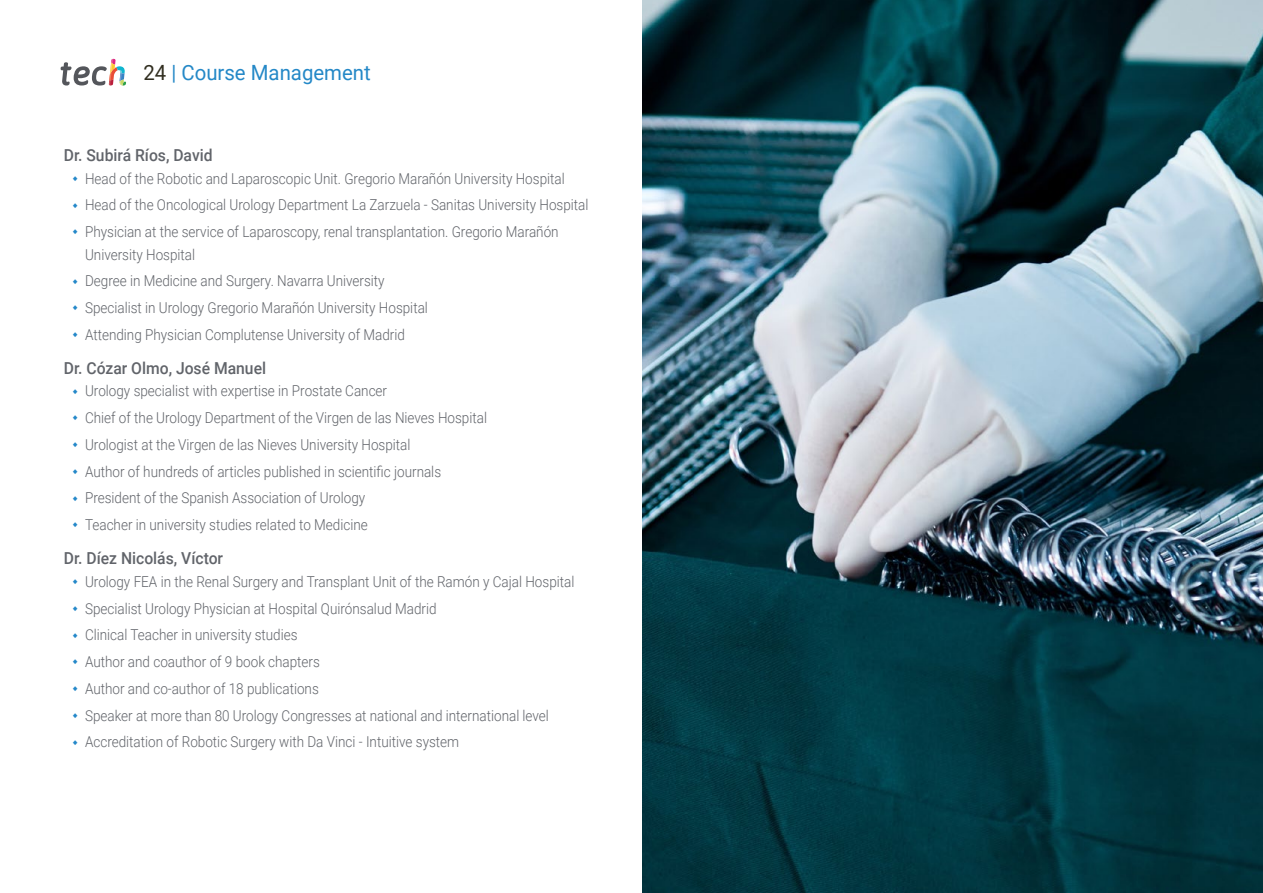
<style>
.page{position:relative;width:1263px;height:893px;background:#fff}
.page>*{position:absolute;margin:0;border:0;box-sizing:border-box;transform-origin:0 0}
.t1{font:21px "Roboto";color:#2488c7}
.t2{font:500 16.5px "Roboto";color:#61646a;scale:.95 1}
.t3{font:300 15px/26.7px "Roboto";color:#61646a;scale:.9 1}
.s1{color:#312e20}
</style>
<div class="page">
<img style="left:642px;top:0;width:621px;height:893px">
<svg style="left:61px;top:59px;width:65px;height:27px"></svg>
<h1 class="t1" style="left:144px;top:57px;width:229px"><span class="s1">24</span> | Course Management</h1>
<p class="t2" style="left:64px;top:144px;width:158px">Dr. Subirá Ríos, David</p>
<p class="t3" style="left:85px;top:164px;width:561px">Head of the Robotic and Laparoscopic Unit. Gregorio Marañón University Hospital<br>Head of the Oncological Urology Department La Zarzuela - Sanitas University Hospital<br>Physician at the service of Laparoscopy, renal transplantation. Gregorio Marañón</p>
<p class="t3" style="left:85px;top:240px;width:382px">University Hospital<br>Degree in Medicine and Surgery. Navarra University Specialist in Urology Gregorio Marañón University Hospital Attending Physician Complutense University of Madrid</p>
<p class="t2" style="left:64px;top:357px;width:214px">Dr. Cózar Olmo, José Manuel</p>
<p class="t3" style="left:85px;top:377px;width:448px">Urology specialist with expertise in Prostate Cancer<br>Chief of the Urology Department of the Virgen de las Nieves Hospital Urologist at the Virgen de las Nieves University Hospital<br>Author of hundreds of articles published in scientific journals President of the Spanish Association of Urology<br>Teacher in university studies related to Medicine</p>
<p class="t2" style="left:64px;top:547px;width:169px">Dr. Díez Nicolás, Víctor</p>
<p class="t3" style="left:85px;top:568px;width:545px">Urology FEA in the Renal Surgery and Transplant Unit of the Ramón y Cajal Hospital Specialist Urology Physician at Hospital Quirónsalud Madrid<br>Clinical Teacher in university studies<br>Author and coauthor of 9 book chapters<br>Author and co-author of 18 publications<br>Speaker at more than 80 Urology Congresses at national and international level Accreditation of Robotic Surgery with Da Vinci - Intuitive system</p>
</div>
